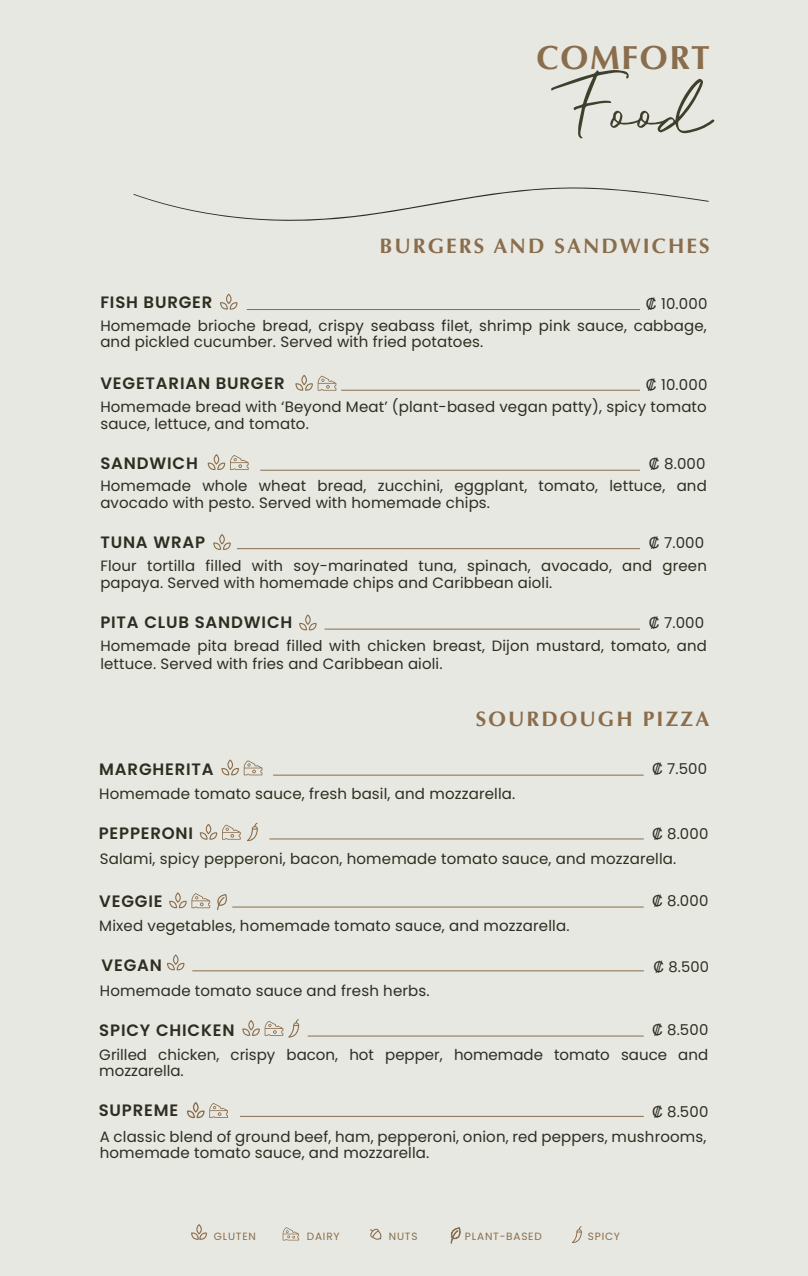
<style>
.page{position:relative;width:808px;height:1276px;background:#e8e8e2}
.page>*{position:absolute;margin:0;border:0;box-sizing:border-box;transform-origin:0 0}
.t1{font:86.1px "Jadyn Maria Free";color:#3f3f2d}
.t2{font:700 33.45px "Optima";letter-spacing:.05em;color:#896d4c}
.t3{font:700 21px "Optima";letter-spacing:.1em;color:#896d4c}
.t4{font:600 16.5px "Poppins";letter-spacing:.05em;color:#2d2d21}
.t5{font:15px/16.5px "Poppins";letter-spacing:.01em;color:#2d2d21}
.t6{font:14.85px/16.5px "Poppins";letter-spacing:.01em;color:#2d2d21}
.t7{font:14.7px "Poppins";color:#2d2d21}
.t8{font:10.5px "Poppins";letter-spacing:.075em;color:#896d4c}
.s1{font-family:"Arial"}
</style>
<div class="page">
<hr style="left:273px;top:775px;width:371px;height:1px;background:#896d4c">
<hr style="left:269px;top:838px;width:375px;height:1px;background:#896d4c">
<hr style="left:247px;top:309px;width:393px;height:1px;background:#896d4c">
<hr style="left:341px;top:390px;width:299px;height:1px;background:#896d4c">
<hr style="left:260px;top:470px;width:380px;height:1px;background:#896d4c">
<hr style="left:237px;top:548px;width:403px;height:1px;background:#896d4c">
<svg style="left:220px;top:293px;width:17px;height:17px"></svg>
<svg style="left:295px;top:375px;width:41px;height:16px"></svg>
<svg style="left:213px;top:534px;width:17px;height:16px"></svg>
<hr style="left:324px;top:629px;width:316px;height:1px;background:#896d4c">
<svg style="left:299px;top:614px;width:17px;height:17px"></svg>
<svg style="left:207px;top:454px;width:42px;height:16px"></svg>
<svg style="left:199px;top:823px;width:42px;height:17px"></svg>
<svg style="left:247px;top:822px;width:11px;height:19px"></svg>
<svg style="left:221px;top:759px;width:41px;height:17px"></svg>
<svg style="left:242px;top:1020px;width:17px;height:16px"></svg>
<svg style="left:265px;top:1019px;width:34px;height:18px"></svg>
<hr style="left:232px;top:906px;width:412px;height:1px;background:#896d4c">
<hr style="left:192px;top:970px;width:452px;height:1px;background:#896d4c">
<svg style="left:167px;top:954px;width:17px;height:17px"></svg>
<svg style="left:217px;top:894px;width:10px;height:16px"></svg>
<svg style="left:169px;top:892px;width:41px;height:17px"></svg>
<svg style="left:187px;top:1102px;width:41px;height:17px"></svg>
<hr style="left:308px;top:1035px;width:336px;height:1px;background:#896d4c">
<hr style="left:240px;top:1116px;width:404px;height:1px;background:#896d4c">
<svg style="left:450px;top:1227px;width:11px;height:17px"></svg>
<svg style="left:370px;top:1228px;width:11px;height:11px"></svg>
<svg style="left:191px;top:1224px;width:16px;height:16px"></svg>
<svg style="left:283px;top:1227px;width:16px;height:13px"></svg>
<svg style="left:572px;top:1226px;width:10px;height:17px"></svg>
<svg style="left:133px;top:187px;width:576px;height:34px"></svg>
<h2 class="t2" style="left:536px;top:38px;width:175px">COMFORT</h2>
<h1 class="t1" style="left:547px;top:67px;width:160px">Food</h1>
<p class="t4" style="left:100px;top:293px;width:114px">FISH BURGER</p>
<h3 class="t3" style="left:379px;top:234px;width:331px">BURGERS AND SANDWICHES</h3>
<p class="t5" style="left:646px;top:295px;width:63px"><span class="s1">₡</span> 10.000</p>
<p class="t5" style="left:100px;top:317px;width:608px">Homemade brioche bread, crispy seabass filet, shrimp pink sauce, cabbage, and pickled cucumber. Served with fried potatoes.</p>
<p class="t4" style="left:100px;top:374px;width:186px">VEGETARIAN BURGER</p>
<p class="t5" style="left:100px;top:373px;width:609px;line-height:22.5px;text-align:right"><span class="s1">₡</span> 10.000<br>Homemade bread with ‘Beyond Meat’ (plant-based vegan patty), spicy tomato</p>
<p class="t5" style="left:100px;top:415px;width:210px">sauce, lettuce, and tomato.</p>
<p class="t4" style="left:100px;top:454px;width:99px">SANDWICH</p>
<p class="t5" style="left:649px;top:456px;width:58px"><span class="s1">₡</span> 8.000</p>
<p class="t5" style="left:100px;top:478px;width:608px">Homemade whole wheat bread, zucchini, eggplant, tomato, lettuce, and avocado with pesto. Served with homemade chips.</p>
<p class="t4" style="left:100px;top:533px;width:106px">TUNA WRAP</p>
<p class="t5" style="left:649px;top:534px;width:57px"><span class="s1">₡</span> 7.000</p>
<p class="t6" style="left:100px;top:557px;width:608px">Flour tortilla filled with soy-marinated tuna, spinach, avocado, and green papaya. Served with homemade chips and Caribbean aioli.</p>
<p class="t4" style="left:100px;top:613px;width:193px">PITA CLUB SANDWICH</p>
<p class="t5" style="left:649px;top:615px;width:57px"><span class="s1">₡</span> 7.000</p>
<p class="t6" style="left:100px;top:637px;width:608px;line-height:17.7px">Homemade pita bread filled with chicken breast, Dijon mustard, tomato, and lettuce. Served with fries and Caribbean aioli.</p>
<p class="t4" style="left:99px;top:759px;width:116px">MARGHERITA</p>
<h3 class="t3" style="left:476px;top:706px;width:235px">SOURDOUGH PIZZA</h3>
<p class="t6" style="left:652px;top:761px;width:57px"><span class="s1">₡</span> 7.500</p>
<p class="t5" style="left:99px;top:785px;width:417px">Homemade tomato sauce, fresh basil, and mozzarella.</p>
<p class="t4" style="left:99px;top:823px;width:96px">PEPPERONI</p>
<p class="t6" style="left:652px;top:825px;width:58px"><span class="s1">₡</span> 8.000</p>
<p class="t5" style="left:100px;top:851px;width:578px">Salami, spicy pepperoni, bacon, homemade tomato sauce, and mozzarella.</p>
<p class="t4" style="left:99px;top:891px;width:65px">VEGGIE</p>
<p class="t5" style="left:99px;top:917px;width:472px">Mixed vegetables, homemade tomato sauce, and mozzarella.</p>
<p class="t4" style="left:101px;top:955px;width:62px">VEGAN</p>
<p class="t5" style="left:100px;top:982px;width:331px">Homemade tomato sauce and fresh herbs.</p>
<p class="t4" style="left:99px;top:1020px;width:137px">SPICY CHICKEN</p>
<p class="t6" style="left:652px;top:893px;width:58px"><span class="s1">₡</span> 8.000</p>
<p class="t7" style="left:653px;top:958px;width:57px"><span class="s1">₡</span> 8.500</p>
<p class="t6" style="left:652px;top:1021px;width:58px"><span class="s1">₡</span> 8.500</p>
<p class="t5" style="left:99px;top:1046px;width:610px">Grilled chicken, crispy bacon, hot pepper, homemade tomato sauce and mozzarella.</p>
<p class="t4" style="left:99px;top:1101px;width:81px">SUPREME</p>
<p class="t6" style="left:652px;top:1103px;width:58px"><span class="s1">₡</span> 8.500</p>
<p class="t5" style="left:100px;top:1128px;width:608px">A classic blend of ground beef, ham, pepperoni, onion, red peppers, mushrooms, homemade tomato sauce, and mozzarella.</p>
<p class="t8" style="left:214px;top:1229px;width:44px">GLUTEN</p>
<p class="t8" style="left:307px;top:1229px;width:34px">DAIRY</p>
<p class="t8" style="left:389px;top:1230px;width:30px">NUTS</p>
<p class="t8" style="left:465px;top:1230px;width:78px">PLANT-BASED</p>
<p class="t8" style="left:588px;top:1230px;width:34px">SPICY</p>
</div>
